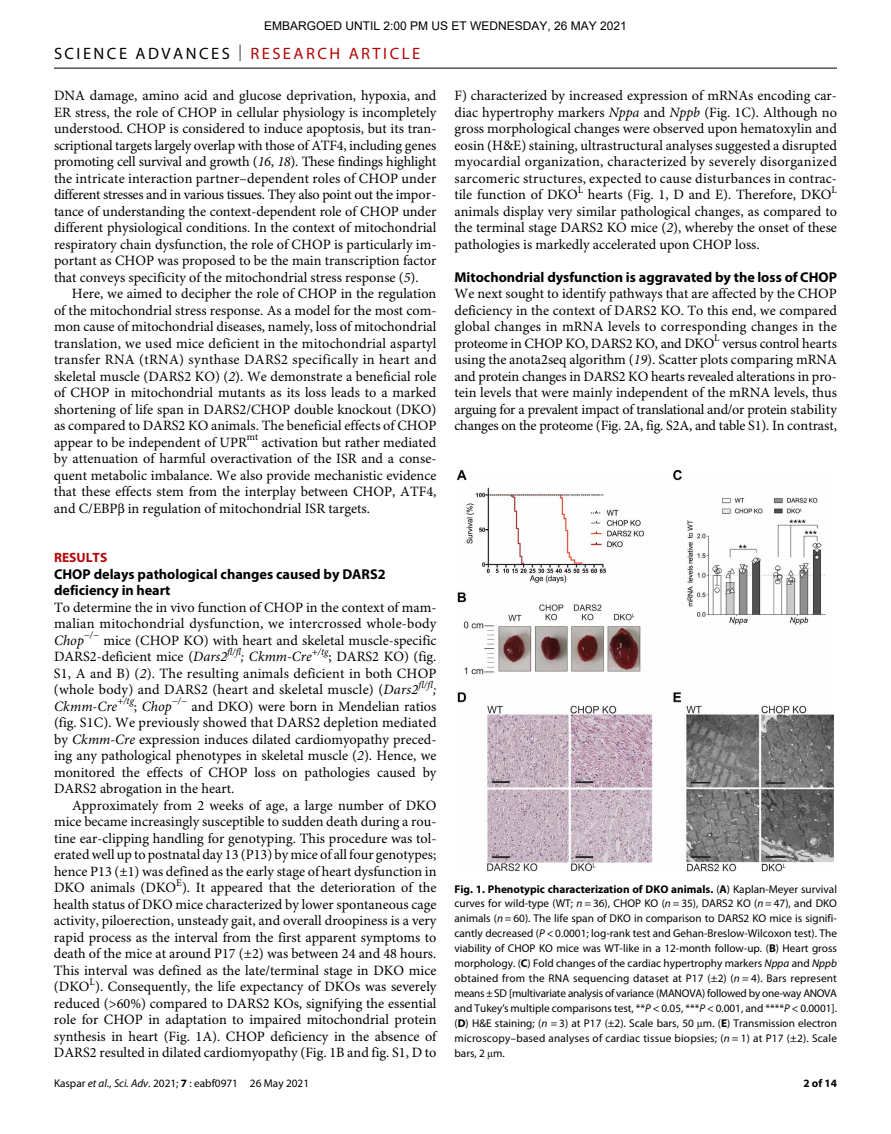
<style>
.page{position:relative;width:891px;height:1134px;background:#fff}
.page>*{position:absolute;margin:0;border:0;box-sizing:border-box;transform-origin:0 0}
.t1{font:16.5px "Myriad Pro";letter-spacing:.15em;color:#000}
.t2{font:14.25px/16.5px "Minion Pro";color:#000;text-align:justify}
.t3{font:700 14.25px/16.5px "Myriad Pro";color:#000}
.t4{font:700 13.5px "Myriad Pro";color:#b10508}
.t5{font:12px "Arial";color:#000}
.t6{font:11.25px/15px "Myriad Pro";letter-spacing:.015em;color:#000;text-align:justify}
.t7{font:700 11.25px "Myriad Pro";color:#000}
.s1{font-weight:300}
.s2{color:#b10508}
.s3{font-style:italic}
.s4{font-weight:700}
</style>
<div class="page">
<hr style="left:54px;top:68px;width:783px;height:1px;background:#000">
<img style="left:457px;top:470px;width:377px;height:401px">
<p class="t5" style="left:264px;top:17px;width:364px">EMBARGOED UNTIL 2:00 PM US ET WEDNESDAY, 26 MAY 2021</p>
<p class="t1" style="left:54px;top:40px;width:368px">SCIENCE ADVANCES <span class="s1">|</span> <span class="s2">RESEARCH ARTICLE</span></p>
<p class="t2" style="left:54px;top:89px;width:384px">DNA damage, amino acid and glucose deprivation, hypoxia, and ER stress, the role of CHOP in cellular physiology is incompletely understood. CHOP is considered to induce apoptosis, but its tran&shy;scriptional targets largely overlap with those of ATF4, including genes promoting cell survival and growth (<span class="s3">16</span>, <span class="s3">18</span>). These findings highlight the intricate interaction partner–dependent roles of CHOP under different stresses and in various tissues. They also point out the impor&shy;tance of understanding the context-dependent role of CHOP under different physiological conditions. In the context of mitochondrial respiratory chain dysfunction, the role of CHOP is particularly im&shy;portant as CHOP was proposed to be the main transcription factor that conveys specificity of the mitochondrial stress response (<span class="s3">5</span>).</p>
<p class="t2" style="left:54px;top:287px;width:384px;text-indent:18px">Here, we aimed to decipher the role of CHOP in the regulation of the mitochondrial stress response. As a model for the most com&shy;mon cause of mitochondrial diseases, namely, loss of mitochondrial translation, we used mice deficient in the mitochondrial aspartyl transfer RNA (tRNA) synthase DARS2 specifically in heart and skeletal muscle (DARS2 KO) (<span class="s3">2</span>). We demonstrate a beneficial role of CHOP in mitochondrial mutants as its loss leads to a marked shortening of life span in DARS2/CHOP double knockout (DKO) as compared to DARS2 KO animals. The beneficial effects of CHOP appear to be independent of UPR<sup>mt</sup> activation but rather mediated by attenuation of harmful overactivation of the ISR and a conse&shy;quent metabolic imbalance. We also provide mechanistic evidence that these effects stem from the interplay between CHOP, ATF4, and C/EBP in regulation of mitochondrial ISR targets.</p>
<p class="t4" style="left:54px;top:547px;width:55px">RESULTS</p>
<p class="t3" style="left:54px;top:564px;width:333px">CHOP delays pathological changes caused by DARS2 deficiency in heart</p>
<p class="t2" style="left:54px;top:600px;width:384px">To determine the in vivo function of CHOP in the context of mam&shy;malian mitochondrial dysfunction, we intercrossed whole-body <span class="s3">Chop</span><sup>−/−</sup> mice (CHOP KO) with heart and skeletal muscle-specific DARS2-deficient mice (<span class="s3">Dars2</span><sup>fl/fl</sup><span class="s3">; Ckmm-Cre</span><sup>+/tg</sup>; DARS2 KO) (fig.<br>S1, A and B) (<span class="s3">2</span>). The resulting animals deficient in both CHOP (whole body) and DARS2 (heart and skeletal muscle) (<span class="s3">Dars2</span><sup>fl/fl</sup><span class="s3">; Ckmm-Cre</span><sup>+/tg</sup>; <span class="s3">Chop</span><sup>−/−</sup> and DKO) were born in Mendelian ratios (fig. S1C). We previously showed that DARS2 depletion mediated by <span class="s3">Ckmm-Cre</span> expression induces dilated cardiomyopathy preced&shy;ing any pathological phenotypes in skeletal muscle (<span class="s3">2</span>). Hence, we monitored the effects of CHOP loss on pathologies caused by DARS2 abrogation in the heart.</p>
<p class="t2" style="left:54px;top:798px;width:384px;text-indent:18px">Approximately from 2 weeks of age, a large number of DKO mice became increasingly susceptible to sudden death during a rou&shy;tine ear-clipping handling for genotyping. This procedure was tol&shy;erated well up to postnatal day 13 (P13) by mice of all four genotypes; hence P13 (±1) was defined as the early stage of heart dysfunction in DKO animals (DKO<sup>E</sup>). It appeared that the deterioration of the health status of DKO mice characterized by lower spontaneous cage activity, piloerection, unsteady gait, and overall droopiness is a very rapid process as the interval from the first apparent symptoms to death of the mice at around P17 (±2) was between 24 and 48 hours.<br>This interval was defined as the late/terminal stage in DKO mice (DKO<sup>L</sup>). Consequently, the life expectancy of DKOs was severely reduced (&gt;60%) compared to DARS2 KOs, signifying the essential role for CHOP in adaptation to impaired mitochondrial protein synthesis in heart (Fig. 1A). CHOP deficiency in the absence of DARS2 resulted in dilated cardiomyopathy (Fig. 1B and fig. S1, D to</p>
<p class="t6" style="left:54px;top:1076px;width:257px">Kaspar <span class="s3">et al</span>., <span class="s3">Sci. Adv.</span> 2021; <span class="s4">7</span> : eabf0971 26 May 2021</p>
<p class="t2" style="left:454px;top:89px;width:384px">F) characterized by increased expression of mRNAs encoding car&shy;diac hypertrophy markers <span class="s3">Nppa</span> and <span class="s3">Nppb</span> (Fig. 1C). Although no gross morphological changes were observed upon hematoxylin and eosin (H&amp;E) staining, ultrastructural analyses suggested a disrupted myocardial organization, characterized by severely disorganized sarcomeric structures, expected to cause disturbances in contrac&shy;tile function of DKO<sup>L</sup> hearts (Fig. 1, D and E). Therefore, DKO<sup>L </sup>animals display very similar pathological changes, as compared to the terminal stage DARS2 KO mice (<span class="s3">2</span>), whereby the onset of these pathologies is markedly accelerated upon CHOP loss.</p>
<p class="t3" style="left:455px;top:267px;width:384px">Mitochondrial dysfunction is aggravated by the loss of CHOP</p>
<p class="t2" style="left:455px;top:287px;width:384px">We next sought to identify pathways that are affected by the CHOP deficiency in the context of DARS2 KO. To this end, we compared global changes in mRNA levels to corresponding changes in the proteome in CHOP KO, DARS2 KO, and DKO<sup>L</sup> versus control hearts using the anota2seq algorithm (<span class="s3">19</span>). Scatter plots comparing mRNA and protein changes in DARS2 KO hearts revealed alterations in pro&shy;tein levels that were mainly independent of the mRNA levels, thus arguing for a prevalent impact of translational and/or protein stability changes on the proteome (Fig. 2A, fig. S2A, and table S1). In contrast,</p>
<p class="t6" style="left:454px;top:881px;width:384px"><span class="s4">Fig. 1. Phenotypic characterization of DKO animals.</span> (<span class="s4">A</span>) Kaplan-Meyer survival curves for wild-type (WT; <span class="s3">n</span> = 36), CHOP KO (<span class="s3">n</span> = 35), DARS2 KO (<span class="s3">n</span> = 47), and DKO animals (<span class="s3">n</span> = 60). The life span of DKO in comparison to DARS2 KO mice is signifi&shy;cantly decreased (<span class="s3">P</span> &lt; 0.0001; log-rank test and Gehan-Breslow-Wilcoxon test). The viability of CHOP KO mice was WT-like in a 12-month follow-up. (<span class="s4">B</span>) Heart gross morphology. (<span class="s4">C</span>) Fold changes of the cardiac hypertrophy markers <span class="s3">Nppa</span> and <span class="s3">Nppb </span>obtained from the RNA sequencing dataset at P17 (±2) (<span class="s3">n</span> = 4). Bars represent means±SD [multivariate analysis of variance (MANOVA) followed by one-way ANOVA and Tukey’s multiple comparisons test, **<span class="s3">P</span> &lt; 0.05, ***<span class="s3">P</span> &lt; 0.001, and ****<span class="s3">P</span> &lt; 0.0001]. (<span class="s4">D</span>) H&amp;E staining; (<span class="s3">n</span> = 3) at P17 (±2). Scale bars, 50 m. (<span class="s4">E</span>) Transmission electron microscopy–based analyses of cardiac tissue biopsies; (<span class="s3">n</span> = 1) at P17 (±2). Scale bars, 2 m.</p>
<p class="t7" style="left:803px;top:1074px;width:35px">2 of 14</p>
</div>
